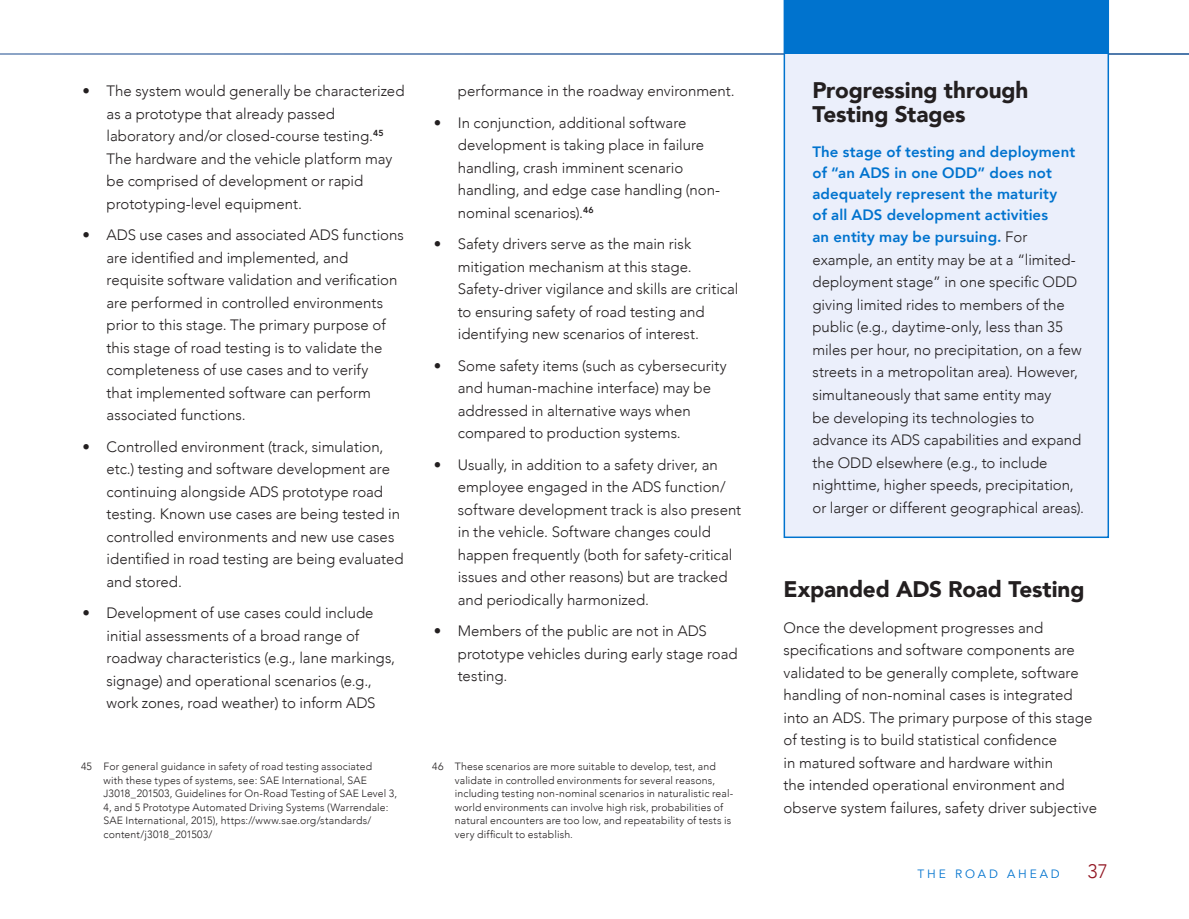
<style>
.page{position:relative;width:1189px;height:919px;background:#fff}
.page>*{position:absolute;margin:0;border:0;box-sizing:border-box;transform-origin:0 0}
.t1{font:900 22.5px/24px "Avenir";letter-spacing:-.01em;color:#231f20}
.t2{font:300 19.5px "Avenir";color:#931824}
.t3{font:300 15px/22.5px "Avenir";color:#231f20}
.t4{font:800 15px/21px "Avenir";letter-spacing:.005em;color:#0073ce}
.t5{font:12px "Avenir";letter-spacing:.24em;color:#0073ce}
.t6{font:300 10.5px/13.5px "Avenir";letter-spacing:.015em;color:#231f20}
.s1{font-weight:800;color:#0073ce}
</style>
<div class="page">
<svg style="left:0;top:53px;width:1188px;height:2px;background:#7492bb"></svg>
<div style="left:783px;top:0;width:325px;height:537px;background:#ebeffb"></div>
<div style="left:784px;top:0;width:323px;height:54px;background:#0073ce"></div>
<p class="t3" style="left:106px;top:80px;width:299px;text-indent:-24px">• The system would generally be characterized as a prototype that already passed laboratory and/or closed-course testing.<sup>45<br></sup>The hardware and the vehicle platform may be comprised of development or rapid prototyping-level equipment.</p>
<p class="t3" style="left:106px;top:223px;width:299px;text-indent:-24px">• ADS use cases and associated ADS functions are identified and implemented, and requisite software validation and verification are performed in controlled environments prior to this stage. The primary purpose of this stage of road testing is to validate the completeness of use cases and to verify<br>that implemented software can perform associated functions.</p>
<p class="t3" style="left:106px;top:435px;width:298px;text-indent:-24px">• Controlled environment (track, simulation, etc.) testing and software development are continuing alongside ADS prototype road testing. Known use cases are being tested in controlled environments and new use cases identified in road testing are being evaluated and stored.</p>
<p class="t3" style="left:106px;top:601px;width:290px;text-indent:-24px">• Development of use cases could include initial assessments of a broad range of roadway characteristics (e.g., lane markings, signage) and operational scenarios (e.g., work zones, road weather) to inform ADS</p>
<p class="t3" style="left:457px;top:80px;width:278px">performance in the roadway environment.</p>
<p class="t3" style="left:457px;top:111px;width:264px;text-indent:-24px">• In conjunction, additional software development is taking place in failure handling, crash imminent scenario handling, and edge case handling (non&shy;nominal scenarios).<sup>46</sup></p>
<p class="t3" style="left:457px;top:232px;width:282px;text-indent:-24px">• Safety drivers serve as the main risk mitigation mechanism at this stage.<br>Safety-driver vigilance and skills are critical to ensuring safety of road testing and identifying new scenarios of interest.</p>
<p class="t3" style="left:457px;top:354px;width:270px;text-indent:-24px">• Some safety items (such as cybersecurity and human-machine interface) may be addressed in alternative ways when compared to production systems.</p>
<p class="t3" style="left:457px;top:453px;width:285px;text-indent:-24px">• Usually, in addition to a safety driver, an employee engaged in the ADS function/ software development track is also present in the vehicle. Software changes could happen frequently (both for safety-critical issues and other reasons) but are tracked and periodically harmonized.</p>
<p class="t3" style="left:457px;top:619px;width:281px;text-indent:-24px">• Members of the public are not in ADS prototype vehicles during early stage road testing.</p>
<p class="t6" style="left:103px;top:759px;width:295px;text-indent:-23px">45 For general guidance in safety of road testing associated<br>with these types of systems, see: SAE International, SAE J3018_201503, Guidelines for On-Road Testing of SAE Level 3, 4, and 5 Prototype Automated Driving Systems (Warrendale:<br>SAE International, 2015), https://www.sae.org/standards/ content/j3018_201503/</p>
<p class="t6" style="left:454px;top:759px;width:280px;text-indent:-22px">46 These scenarios are more suitable to develop, test, and validate in controlled environments for several reasons, including testing non-nominal scenarios in naturalistic real&shy;world environments can involve high risk, probabilities of natural encounters are too low, and repeatability of tests is very difficult to establish.</p>
<h1 class="t1" style="left:812px;top:78px;width:217px">Progressing through<br>Testing Stages</h1>
<p class="t4" style="left:812px;top:141px;width:264px">The stage of testing and deployment of “an ADS in one ODD” does not adequately represent the maturity of all ADS development activities</p>
<p class="t3" style="left:812px;top:226px;width:273px"><span class="s1">an entity may be pursuing.</span> For example, an entity may be at a “limited&shy;deployment stage” in one specific ODD giving limited rides to members of the public (e.g., daytime-only, less than 35 miles per hour, no precipitation, on a few streets in a metropolitan area). However, simultaneously that same entity may<br>be developing its technologies to advance its ADS capabilities and expand the ODD elsewhere (e.g., to include nighttime, higher speeds, precipitation, or larger or different geographical areas).</p>
<h1 class="t1" style="left:783px;top:576px;width:302px">Expanded ADS Road Testing</h1>
<p class="t3" style="left:783px;top:616px;width:315px">Once the development progresses and specifications and software components are validated to be generally complete, software handling of non-nominal cases is integrated into an ADS. The primary purpose of this stage of testing is to build statistical confidence<br>in matured software and hardware within<br>the intended operational environment and observe system failures, safety driver subjective</p>
<p class="t5" style="left:917px;top:866px;width:144px">THE ROAD AHEAD</p>
<h2 class="t2" style="left:1087px;top:859px;width:22px">37</h2>
</div>
